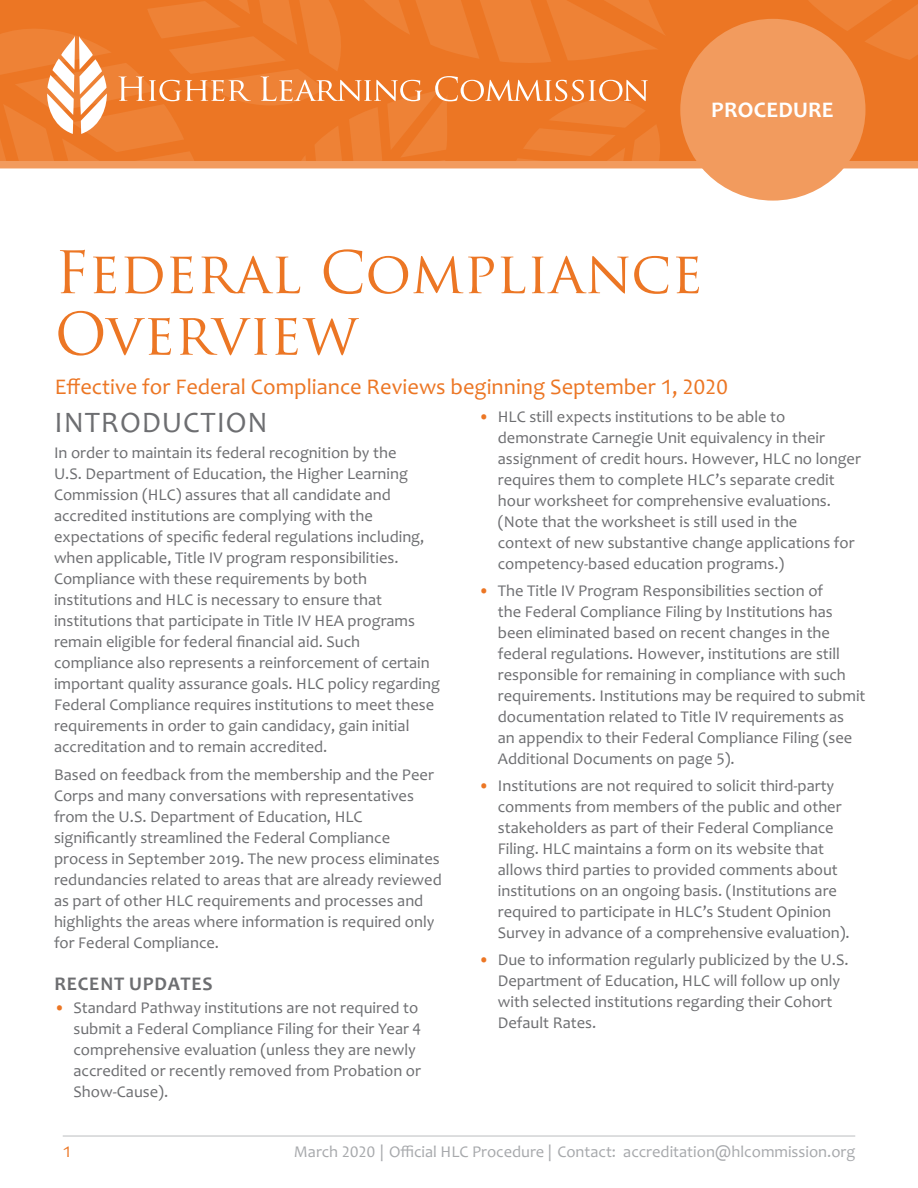
<style>
.page{position:relative;width:918px;height:1188px;background:#fff}
.page>*{position:absolute;margin:0;border:0;box-sizing:border-box;transform-origin:0 0}
.t1{font:57px/61.5px "Trajan Pro";color:#ec7624}
.t2{font:30px "Candara";letter-spacing:.03em;color:#6d6e71}
.t3{font:22.5px "Candara";color:#ec7624}
.t4{font:700 22.5px "Candara";letter-spacing:.01em;color:#fff}
.t5{font:700 19.5px "Candara";letter-spacing:.04em;color:#6d6e71}
.t6{font:16.5px/21px "Candara";color:#6d6e71}
.t7{font:16.5px "Candara";color:#a7a9ac}
.t8{font:16.5px "Candara";color:#ec7624}
.s1{color:#ec7624}
</style>
<div class="page">
<div style="left:0;top:0;width:918px;height:164px;background:#ec7624"></div>
<svg style="left:809px;top:0;width:109px;height:60px"></svg>
<svg style="left:0;top:0;width:665px;height:161px"></svg>
<div style="left:680px;top:19px;width:186px;height:182px;background:#f29b5e;border-radius:50%"></div>
<div style="left:0;top:161px;width:918px;height:7px;background:#f29b5e"></div>
<hr style="left:63px;top:1136px;width:792px;height:1px;background:#bcbec0">
<h3 class="t4" style="left:711px;top:95px;width:124px">PROCEDURE</h3>
<h1 class="t1" style="left:55px;top:241px;width:650px">Federal Compliance<br>Overview</h1>
<h3 class="t3" style="left:55px;top:372px;width:675px">Effective for Federal Compliance Reviews beginning September 1, 2020</h3>
<h2 class="t2" style="left:55px;top:404px;width:215px">INTRODUCTION</h2>
<p class="t6" style="left:54px;top:442px;width:387px">In order to maintain its federal recognition by the<br>U.S. Department of Education, the Higher Learning Commission (HLC) assures that all candidate and accredited institutions are complying with the expectations of specific federal regulations including, when applicable, Title IV program responsibilities.<br>Compliance with these requirements by both institutions and HLC is necessary to ensure that institutions that participate in Title IV HEA programs remain eligible for federal financial aid. Such compliance also represents a reinforcement of certain important quality assurance goals. HLC policy regarding Federal Compliance requires institutions to meet these requirements in order to gain candidacy, gain initial accreditation and to remain accredited.</p>
<p class="t6" style="left:54px;top:764px;width:389px">Based on feedback from the membership and the Peer Corps and many conversations with representatives from the U.S. Department of Education, HLC significantly streamlined the Federal Compliance process in September 2019. The new process eliminates redundancies related to areas that are already reviewed as part of other HLC requirements and processes and highlights the areas where information is required only for Federal Compliance.</p>
<p class="t5" style="left:54px;top:972px;width:160px">RECENT UPDATES</p>
<p class="t6" style="left:74px;top:997px;width:349px;text-indent:-20px"><span class="s1">•</span> Standard Pathway institutions are not required to submit a Federal Compliance Filing for their Year 4 comprehensive evaluation (unless they are newly accredited or recently removed from Probation or Show-Cause).</p>
<p class="t6" style="left:498px;top:406px;width:365px;text-indent:-20px"><span class="s1">•</span> HLC still expects institutions to be able to demonstrate Carnegie Unit equivalency in their assignment of credit hours. However, HLC no longer requires them to complete HLC’s separate credit hour worksheet for comprehensive evaluations. (Note that the worksheet is still used in the<br>context of new substantive change applications for competency-based education programs.)</p>
<p class="t6" style="left:498px;top:580px;width:369px;text-indent:-20px"><span class="s1">•</span> The Title IV Program Responsibilities section of<br>the Federal Compliance Filing by Institutions has been eliminated based on recent changes in the federal regulations. However, institutions are still responsible for remaining in compliance with such requirements. Institutions may be required to submit documentation related to Title IV requirements as<br>an appendix to their Federal Compliance Filing (see Additional Documents on page 5).</p>
<p class="t6" style="left:498px;top:775px;width:353px;text-indent:-20px"><span class="s1">•</span> Institutions are not required to solicit third-party comments from members of the public and other stakeholders as part of their Federal Compliance Filing. HLC maintains a form on its website that allows third parties to provided comments about institutions on an ongoing basis. (Institutions are required to participate in HLC’s Student Opinion Survey in advance of a comprehensive evaluation).</p>
<p class="t6" style="left:498px;top:949px;width:352px;text-indent:-20px"><span class="s1">•</span> Due to information regularly publicized by the U.S.<br>Department of Education, HLC will follow up only with selected institutions regarding their Cohort Default Rates.</p>
<p class="t8" style="left:63px;top:1141px;width:10px">1</p>
<p class="t7" style="left:294px;top:1141px;width:563px">March 2020 | Official HLC Procedure | Contact: accreditation@hlcommission.org</p>
</div>
